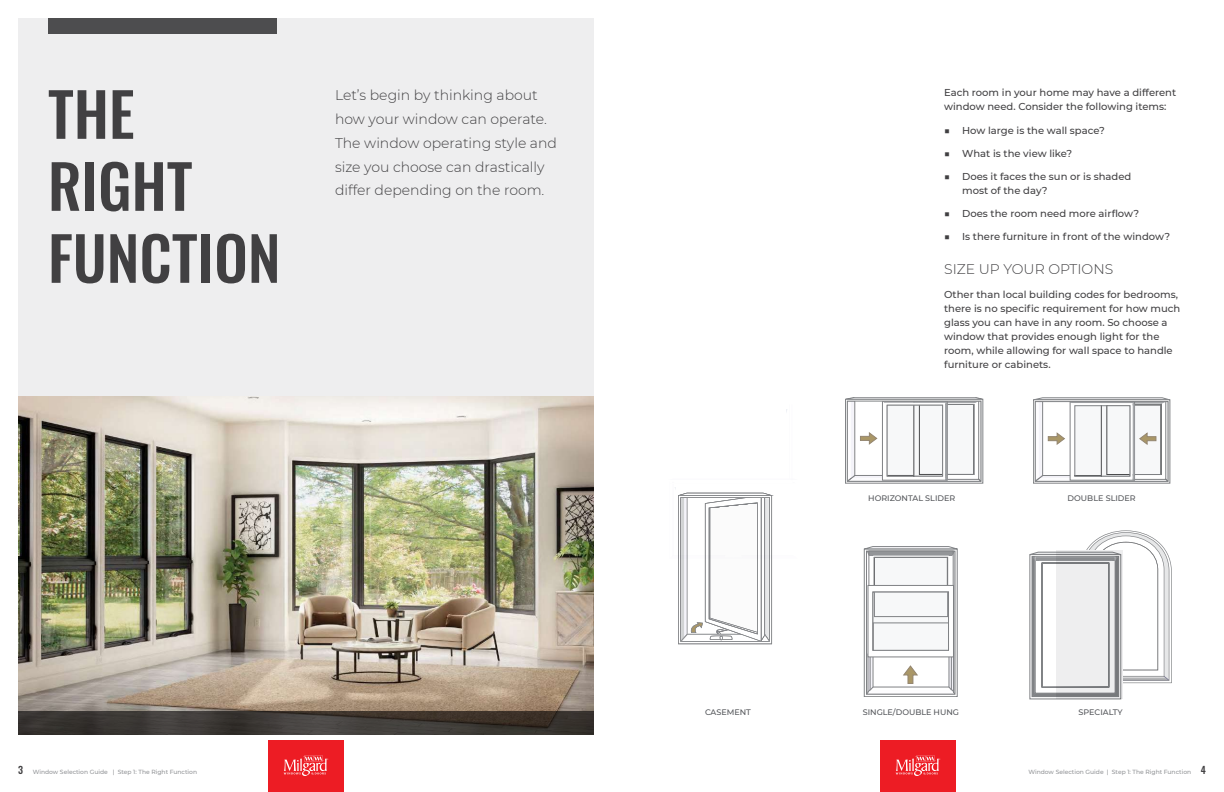
<style>
.page{position:relative;width:1224px;height:792px;background:#fff}
.page>*{position:absolute;margin:0;border:0;box-sizing:border-box;transform-origin:0 0}
.t1{font:60px/72px "Oswald";color:#414042}
.t2{font:300 14px/24px "Montserrat";color:#414042}
.t3{font:500 10px/14px "Montserrat";color:#414042}
.t4{font:500 8px "Montserrat";color:#54565a}
.t5{font:500 6px "Montserrat";color:#939598}
.s1{font-family:"Oswald";font-weight:400;font-size:10px;color:#414042}
</style>
<div class="page">
<div style="left:18px;top:18px;width:576px;height:716px;background:#eeeeef"></div>
<div style="left:268px;top:741px;width:76px;height:51px;background:#ed1c24"></div>
<svg style="left:284px;top:756px;width:44px;height:20px"></svg>
<div style="left:880px;top:741px;width:76px;height:51px;background:#ed1c24"></div>
<svg style="left:896px;top:756px;width:44px;height:20px"></svg>
<div style="left:48px;top:18px;width:229px;height:15px;background:#4d4d4f"></div>
<img style="left:18px;top:396px;width:576px;height:315px">
<svg style="left:18px;top:711px;width:576px;height:23px;background:#3c3733"></svg>
<svg style="left:675px;top:487px;width:99px;height:157px"></svg>
<svg style="left:1033px;top:398px;width:137px;height:85px"></svg>
<svg style="left:845px;top:397px;width:138px;height:86px"></svg>
<svg style="left:864px;top:546px;width:94px;height:151px"></svg>
<svg style="left:1030px;top:530px;width:142px;height:169px"></svg>
<h1 class="t1" style="left:48px;top:73px;width:234px">THE<br>RIGHT<br>FUNCTION</h1>
<h2 class="t2" style="left:335px;top:82px;width:224px">Let’s begin by thinking about how your window can operate.<br>The window operating style and size you choose can drastically differ depending on the room.</h2>
<p class="t3" style="left:944px;top:85px;width:234px">Each room in your home may have a different window need. Consider the following items:</p>
<p class="t3" style="left:944px;top:123px;width:162px">■ How large is the wall space?</p>
<p class="t3" style="left:944px;top:146px;width:130px">■ What is the view like?</p>
<p class="t3" style="left:962px;top:169px;width:171px;text-indent:-18px">■ Does it faces the sun or is shaded most of the day?</p>
<p class="t3" style="left:944px;top:206px;width:197px">■ Does the room need more airflow?</p>
<p class="t3" style="left:944px;top:229px;width:227px">■ Is there furniture in front of the window?</p>
<h2 class="t2" style="left:944px;top:256px;width:171px">SIZE UP YOUR OPTIONS</h2>
<p class="t3" style="left:944px;top:287px;width:238px">Other than local building codes for bedrooms, there is no specific requirement for how much glass you can have in any room. So choose a window that provides enough light for the room, while allowing for wall space to handle furniture or cabinets.</p>
<p class="t4" style="left:868px;top:493px;width:89px">HORIZONTAL SLIDER</p>
<p class="t4" style="left:1068px;top:493px;width:70px">DOUBLE SLIDER</p>
<p class="t5" style="left:18px;top:767px;width:181px"><span class="s1">3</span> Window Selection Guide | Step 1: The Right Function</p>
<p class="t4" style="left:705px;top:706px;width:48px">CASEMENT</p>
<p class="t4" style="left:863px;top:706px;width:98px">SINGLE/DOUBLE HUNG</p>
<p class="t4" style="left:1079px;top:706px;width:46px">SPECIALTY</p>
<p class="t5" style="left:1028px;top:767px;width:179px">Window Selection Guide | Step 1: The Right Function <span class="s1">4</span></p>
</div>
